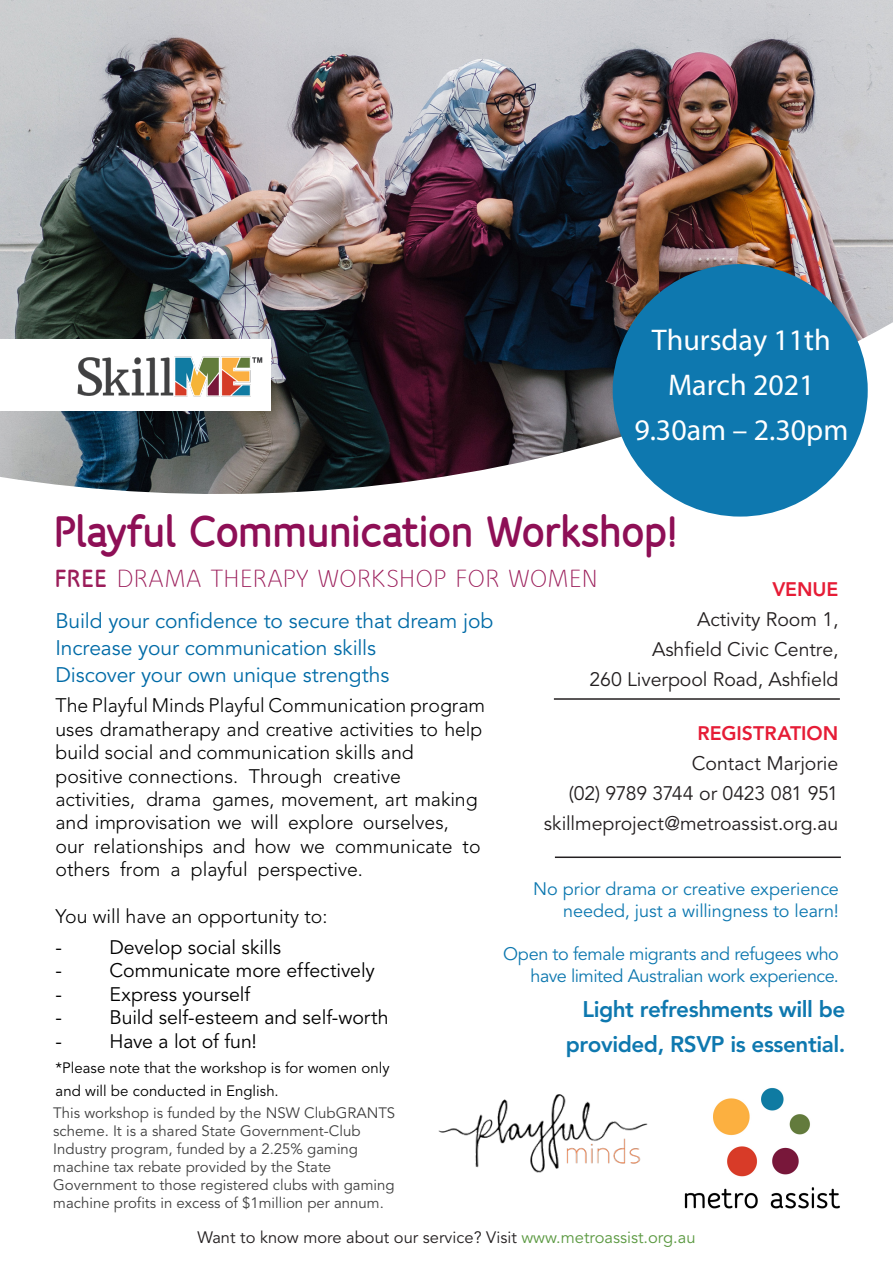
<style>
.page{position:relative;width:893px;height:1263px;background:#fff}
.page>*{position:absolute;margin:0;border:0;box-sizing:border-box;transform-origin:0 0}
.t1{font:800 48px "Speak";letter-spacing:-.03em;color:#8e0f56}
.t2{font:30px/45px "Myriad Pro";color:#fff;text-align:center}
.t3{font:27px "Speak";letter-spacing:-.005em;color:#9b1d5a}
.t4{font:800 22.5px/35px "Avenir LT Std";letter-spacing:-.02em;color:#0e78af;text-align:right}
.t5{font:21px "Avenir LT Std";letter-spacing:-.005em;color:#006ba7}
.t6{font:300 19.5px/23.4px "Avenir LT Std";color:#000}
.t7{font:19.5px/30px "Avenir LT Std";letter-spacing:-.005em;color:#231f20;text-align:right}
.t8{font:19.5px "Avenir LT Std";letter-spacing:-.005em;color:#000}
.t9{font:18px/21.6px "Avenir LT Std";letter-spacing:-.025em;color:#0e78af;text-align:right}
.t10{font:18px/21.6px "Avenir LT Std";letter-spacing:-.005em;color:#0d78b0;text-align:right}
.t11{font:16.5px "Avenir LT Std";color:#231f20}
.t12{font:15px/18px "Avenir LT Std";color:#404040}
.t13{font:15px/23.4px "Avenir LT Std";letter-spacing:.005em;color:#000}
.s1{font-weight:800}
.s2{font-weight:800;color:#e61c36}
.s3{color:#5b9941}
</style>
<div class="page">
<img style="left:0;top:0;width:893px;height:497px">
<div style="left:613px;top:264px;width:255px;height:253px;background:#0e78af;border-radius:50%"></div>
<hr style="left:554px;top:698px;width:286px;height:2px;background:#231f20">
<div style="left:0;top:339px;width:270px;height:72px;background:#fff"></div>
<img style="left:77px;top:356px;width:186px;height:41px">
<img style="left:438px;top:1094px;width:210px;height:79px">
<img style="left:684px;top:1088px;width:156px;height:121px">
<hr style="left:555px;top:856px;width:286px;height:2px;background:#231f20">
<p class="t2" style="left:634px;top:317px;width:216px">Thursday 11th<br>March 2021<br>9.30am – 2.30pm</p>
<p class="t1" style="left:52px;top:503px;width:628px">Playful Communication Workshop!</p>
<p class="t3" style="left:54px;top:563px;width:546px"><span class="s1">FREE</span> DRAMA THERAPY WORKSHOP FOR WOMEN</p>
<p class="t7" style="left:589px;top:575px;width:251px"><span class="s2">VENUE<br></span>Activity Room 1,<br>Ashfield Civic Centre,<br>260 Liverpool Road, Ashfield</p>
<p class="t5" style="left:56px;top:609px;width:439px">Build your confidence to secure that dream job</p>
<p class="t5" style="left:56px;top:636px;width:322px">Increase your communication skills</p>
<p class="t5" style="left:56px;top:663px;width:335px">Discover your own unique strengths</p>
<p class="t6" style="left:56px;top:694px;width:431px">The Playful Minds Playful Communication program uses dramatherapy and creative activities to help build social and communication skills and positive connections. Through creative activities, drama games, movement, art making and improvisation we will explore ourselves,<br>our relationships and how we communicate to others from a playful perspective.</p>
<p class="t6" style="left:56px;top:905px;width:274px">You will have an opportunity to:</p>
<p class="t8" style="left:56px;top:936px;width:8px">-</p>
<p class="t8" style="left:109px;top:936px;width:173px">Develop social skills</p>
<p class="t8" style="left:56px;top:959px;width:8px">-</p>
<p class="t8" style="left:109px;top:959px;width:267px">Communicate more effectively</p>
<p class="t8" style="left:56px;top:983px;width:8px">-</p>
<p class="t8" style="left:109px;top:983px;width:142px">Express yourself</p>
<p class="t8" style="left:56px;top:1006px;width:8px">-</p>
<p class="t8" style="left:109px;top:1006px;width:281px">Build self-esteem and self-worth</p>
<p class="t8" style="left:56px;top:1030px;width:8px">-</p>
<p class="t8" style="left:109px;top:1030px;width:149px">Have a lot of fun!</p>
<p class="t13" style="left:56px;top:1056px;width:336px">*Please note that the workshop is for women only and will be conducted in English.</p>
<p class="t12" style="left:53px;top:1104px;width:343px">This workshop is funded by the NSW ClubGRANTS scheme. It is a shared State Government-Club Industry program, funded by a 2.25% gaming machine tax rebate provided by the State Government to those registered clubs with gaming machine profits in excess of $1million per annum.</p>
<p class="t7" style="left:544px;top:718px;width:296px"><span class="s2">REGISTRATION<br></span>Contact Marjorie<br>(02) 9789 3744 or 0423 081 951 skillmeproject@metroassist.org.au</p>
<p class="t10" style="left:533px;top:879px;width:307px">No prior drama or creative experience needed, just a willingness to learn!</p>
<p class="t9" style="left:503px;top:943px;width:337px">Open to female migrants and refugees who have limited Australian work experience.</p>
<p class="t4" style="left:566px;top:991px;width:281px">Light refreshments will be provided, RSVP is essential.</p>
<p class="t11" style="left:197px;top:1227px;width:500px">Want to know more about our service? Visit <span class="s3">www.metroassist.org.au</span></p>
</div>
